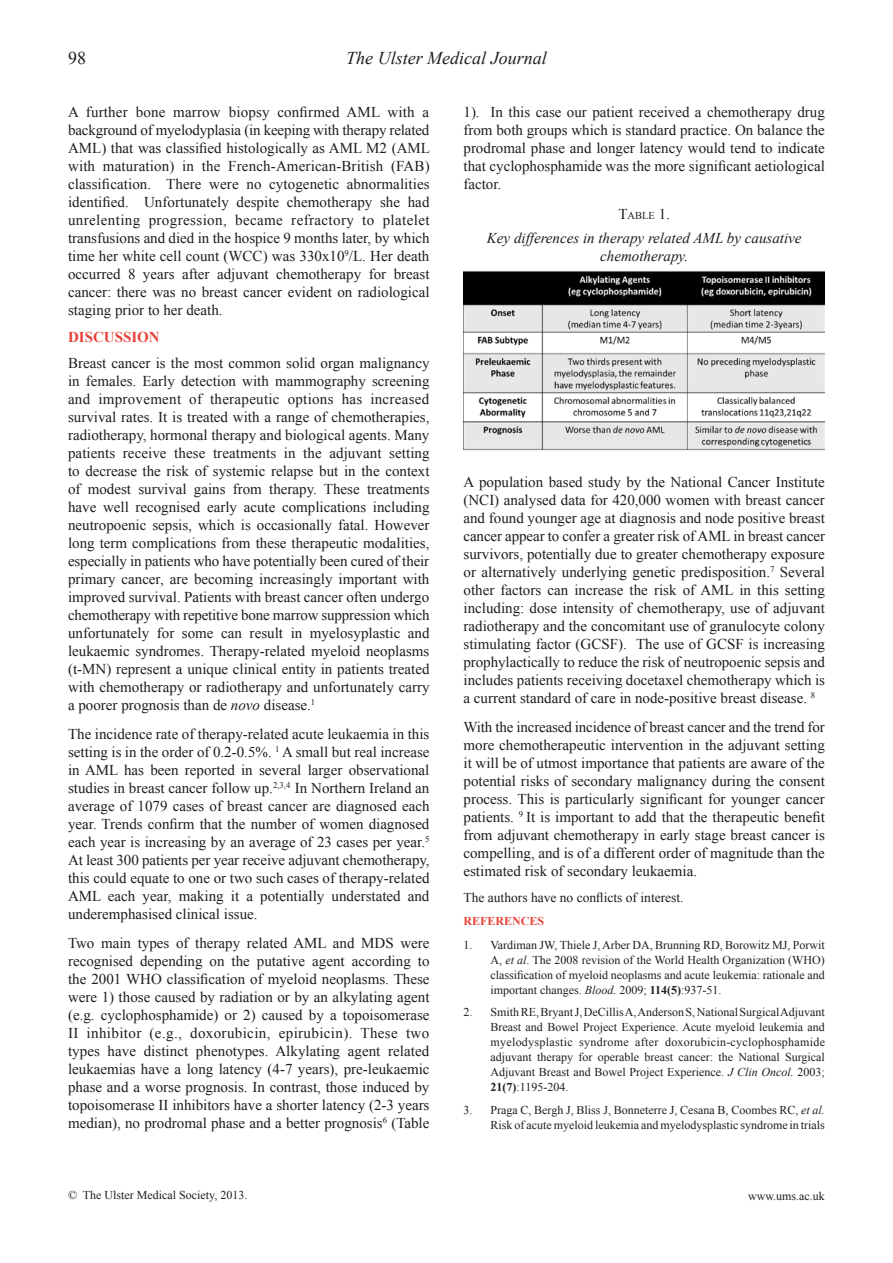
<style>
.page{position:relative;width:893px;height:1263px;background:#fff}
.page>*{position:absolute;margin:0;border:0;box-sizing:border-box;transform-origin:0 0}
.t1{font:italic 18px "Times New Roman";color:#1d1d1b}
.t2{font:18px "Times New Roman";color:#1d1d1b}
.t3{font:15px/18px "Times New Roman";color:#1d1d1b;text-align:justify}
.t4{font:italic 15px/18px "Times New Roman";color:#1d1d1b;text-align:center}
.t5{font:700 15px "Times New Roman";color:#e74439}
.t6{font:13.5px "Times New Roman";color:#1d1d1b}
.t7{font:12px/15px "Times New Roman";color:#1d1d1b;text-align:justify}
.t8{font:700 12px "Times New Roman";color:#e74439}
.t9{font:10.5px "Times New Roman";color:#1d1d1b}
.s1{font-style:italic}
.s2{font-size:15px}
.s3{font-weight:700}
</style>
<div class="page">
<img style="left:463px;top:271px;width:362px;height:180px">
<p class="t2" style="left:68px;top:45px;width:19px">98</p>
<p class="t1" style="left:346px;top:45px;width:202px">The Ulster Medical Journal</p>
<p class="t3" style="left:68px;top:102px;width:363px">A further bone marrow biopsy confirmed AML with a background of myelodyplasia (in keeping with therapy related AML) that was classified histologically as AML M2 (AML with maturation) in the French-American-British (FAB) classification. There were no cytogenetic abnormalities identified. Unfortunately despite chemotherapy she had unrelenting progression, became refractory to platelet transfusions and died in the hospice 9 months later, by which time her white cell count (WCC) was 330x10<sup>9</sup>/L. Her death occurred 8 years after adjuvant chemotherapy for breast cancer: there was no breast cancer evident on radiological staging prior to her death.</p>
<p class="t5" style="left:68px;top:326px;width:93px">DISCUSSION</p>
<p class="t3" style="left:68px;top:354px;width:363px">Breast cancer is the most common solid organ malignancy in females. Early detection with mammography screening and improvement of therapeutic options has increased survival rates. It is treated with a range of chemotherapies, radiotherapy, hormonal therapy and biological agents. Many patients receive these treatments in the adjuvant setting to decrease the risk of systemic relapse but in the context of modest survival gains from therapy. These treatments have well recognised early acute complications including neutropoenic sepsis, which is occasionally fatal. However long term complications from these therapeutic modalities, especially in patients who have potentially been cured of their primary cancer, are becoming increasingly important with improved survival. Patients with breast cancer often undergo chemotherapy with repetitive bone marrow suppression which unfortunately for some can result in myelosyplastic and leukaemic syndromes. Therapy-related myeloid neoplasms (t-MN) represent a unique clinical entity in patients treated with chemotherapy or radiotherapy and unfortunately carry a poorer prognosis than de <span class="s1">novo</span> disease.<sup>1</sup></p>
<p class="t3" style="left:68px;top:725px;width:363px">The incidence rate of therapy-related acute leukaemia in this setting is in the order of 0.2-0.5%. <sup>1</sup> A small but real increase in AML has been reported in several larger observational studies in breast cancer follow up.<sup>2,3,4</sup> In Northern Ireland an average of 1079 cases of breast cancer are diagnosed each year. Trends confirm that the number of women diagnosed each year is increasing by an average of 23 cases per year.<sup>5<br></sup>At least 300 patients per year receive adjuvant chemotherapy, this could equate to one or two such cases of therapy-related AML each year, making it a potentially understated and underemphasised clinical issue.</p>
<p class="t3" style="left:68px;top:933px;width:363px">Two main types of therapy related AML and MDS were recognised depending on the putative agent according to the 2001 WHO classification of myeloid neoplasms. These were 1) those caused by radiation or by an alkylating agent (e.g. cyclophosphamide) or 2) caused by a topoisomerase II inhibitor (e.g., doxorubicin, epirubicin). These two types have distinct phenotypes. Alkylating agent related leukaemias have a long latency (4-7 years), pre-leukaemic phase and a worse prognosis. In contrast, those induced by topoisomerase II inhibitors have a shorter latency (2-3 years median), no prodromal phase and a better prognosis<sup>6</sup> (Table</p>
<p class="t7" style="left:68px;top:1187px;width:181px">© The Ulster Medical Society, 2013.</p>
<p class="t3" style="left:463px;top:102px;width:363px">1). In this case our patient received a chemotherapy drug from both groups which is standard practice. On balance the prodromal phase and longer latency would tend to indicate that cyclophosphamide was the more significant aetiological factor.</p>
<p class="t9" style="left:618px;top:208px;width:53px"><span class="s2">T</span>able <span class="s2">1.</span></p>
<p class="t4" style="left:487px;top:229px;width:316px">Key differences in therapy related AML by causative chemotherapy.</p>
<p class="t3" style="left:463px;top:473px;width:363px">A population based study by the National Cancer Institute (NCI) analysed data for 420,000 women with breast cancer and found younger age at diagnosis and node positive breast cancer appear to confer a greater risk of AML in breast cancer survivors, potentially due to greater chemotherapy exposure or alternatively underlying genetic predisposition.<sup>7</sup> Several other factors can increase the risk of AML in this setting including: dose intensity of chemotherapy, use of adjuvant radiotherapy and the concomitant use of granulocyte colony stimulating factor (GCSF). The use of GCSF is increasing prophylactically to reduce the risk of neutropoenic sepsis and includes patients receiving docetaxel chemotherapy which is a current standard of care in node-positive breast disease. <sup>8</sup></p>
<p class="t3" style="left:463px;top:718px;width:363px">With the increased incidence of breast cancer and the trend for more chemotherapeutic intervention in the adjuvant setting it will be of utmost importance that patients are aware of the potential risks of secondary malignancy during the consent process. This is particularly significant for younger cancer patients. <sup>9</sup> It is important to add that the therapeutic benefit from adjuvant chemotherapy in early stage breast cancer is compelling, and is of a different order of magnitude than the estimated risk of secondary leukaemia.</p>
<p class="t6" style="left:463px;top:888px;width:222px">The authors have no conflicts of interest.</p>
<p class="t8" style="left:463px;top:913px;width:82px">REFERENCES</p>
<p class="t7" style="left:490px;top:937px;width:336px;text-indent:-27px">1. Vardiman JW, Thiele J, Arber DA, Brunning RD, Borowitz MJ, Porwit A, <span class="s1">et al</span>. The 2008 revision of the World Health Organization (WHO) classification of myeloid neoplasms and acute leukemia: rationale and important changes. <span class="s1">Blood.</span> 2009; <span class="s3">114(5)</span>:937-51.</p>
<p class="t7" style="left:490px;top:1004px;width:336px;text-indent:-27px">2. Smith RE, Bryant J, DeCillis A, Anderson S, National Surgical Adjuvant Breast and Bowel Project Experience. Acute myeloid leukemia and myelodysplastic syndrome after doxorubicin-cyclophosphamide adjuvant therapy for operable breast cancer: the National Surgical Adjuvant Breast and Bowel Project Experience. <span class="s1">J Clin Oncol.</span> 2003; <span class="s3">21(7)</span>:1195-204.</p>
<p class="t7" style="left:463px;top:1102px;width:363px;text-align:right">3. Praga C, Bergh J, Bliss J, Bonneterre J, Cesana B, Coombes RC, <span class="s1">et al.<br></span>Risk of acute myeloid leukemia and myelodysplastic syndrome in trials</p>
<p class="t7" style="left:748px;top:1188px;width:78px">www.ums.ac.uk</p>
</div>
